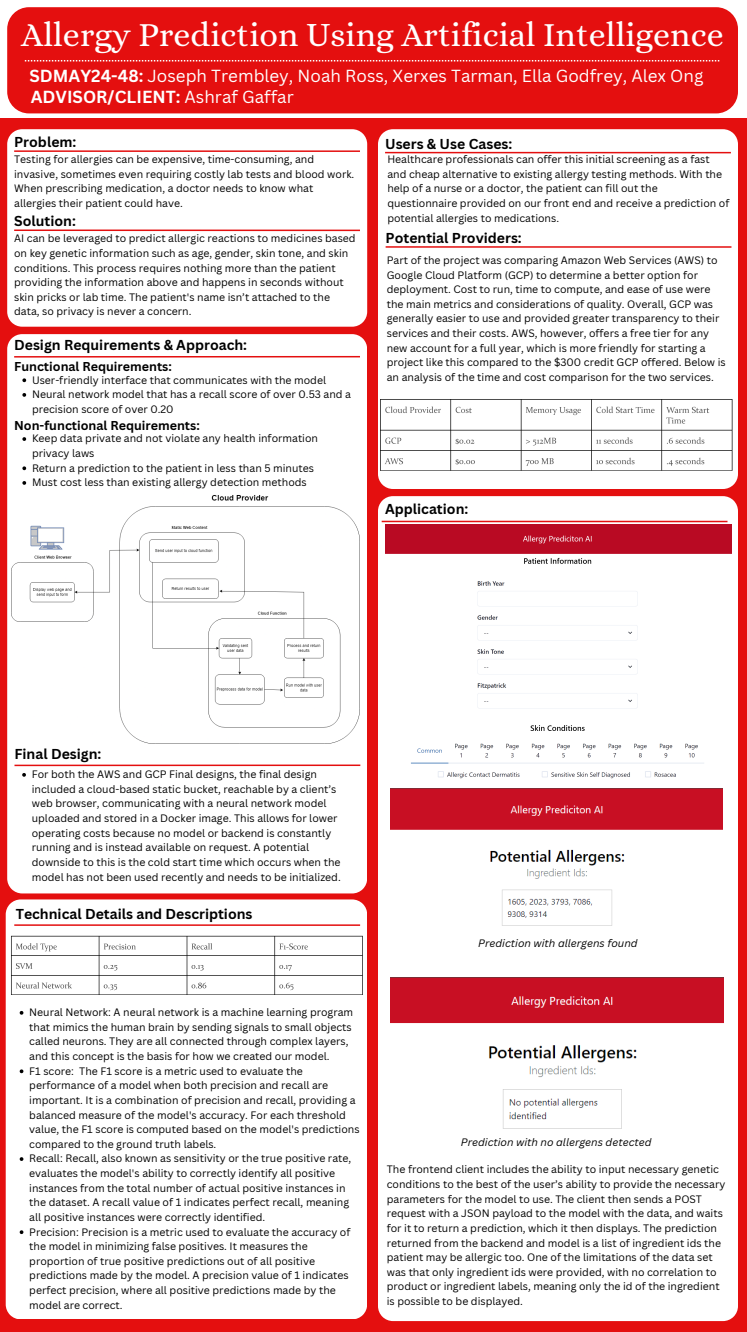
<style>
.page{position:relative;width:747px;height:1332px;background:#fff}
.page>*{position:absolute;margin:0;border:0;box-sizing:border-box;transform-origin:0 0}
.t1{font:34px "Alice";color:#fff}
.t2{font:17px "Canva Sans";color:#fff}
.t3{font:700 17px "Canva Sans";color:#fff}
.t4{font:700 14px "Canva Sans";color:#000}
.t5{font:700 12.5px "Canva Sans";color:#000}
.t6{font:10.5px/14.6px "Canva Sans";color:#000}
.t7{font:italic 10.5px "Canva Sans";color:#000}
.s1{font-weight:700}
.s2{font-weight:400}
</style>
<div class="page">
<div style="left:7px;top:7px;width:731px;height:106px;background:#e40f0f;border-radius:22px"></div>
<svg style="left:25px;top:60px;width:694px;height:2px"></svg>
<div style="left:0;top:118px;width:747px;height:1214px;background:#e40f0f"></div>
<div style="left:7px;top:129px;width:360px;height:198px;background:#fff"></div>
<div style="left:378px;top:129px;width:360px;height:360px;background:#fff"></div>
<div style="left:7px;top:334px;width:360px;height:559px;background:#fff"></div>
<div style="left:6px;top:899px;width:361px;height:420px;background:#fff"></div>
<div style="left:378px;top:496px;width:360px;height:825px;background:#fff"></div>
<hr style="left:14px;top:150px;width:346px;height:2px;background:#e40f0f">
<hr style="left:14px;top:230px;width:346px;height:1px;background:#e40f0f">
<hr style="left:14px;top:356px;width:346px;height:2px;background:#e40f0f">
<hr style="left:385px;top:152px;width:346px;height:1px;background:#e40f0f">
<hr style="left:386px;top:246px;width:345px;height:2px;background:#e40f0f">
<div style="left:11px;top:493px;width:349px;height:250px;background:#fff"></div>
<hr style="left:14px;top:924px;width:346px;height:2px;background:#e40f0f">
<hr style="left:15px;top:765px;width:345px;height:1px;background:#e40f0f">
<img style="left:385px;top:525px;width:347px;height:259px">
<hr style="left:382px;top:521px;width:346px;height:1px;background:#e40f0f">
<img style="left:391px;top:789px;width:331px;height:147px">
<img style="left:390px;top:977px;width:334px;height:157px">
<img style="left:380px;top:398px;width:353px;height:73px">
<img style="left:10px;top:936px;width:354px;height:58px">
<svg style="left:22px;top:378px;width:4px;height:4px"></svg>
<svg style="left:22px;top:393px;width:4px;height:4px"></svg>
<svg style="left:22px;top:437px;width:4px;height:4px"></svg>
<svg style="left:22px;top:466px;width:4px;height:4px"></svg>
<svg style="left:22px;top:481px;width:4px;height:4px"></svg>
<svg style="left:20px;top:1011px;width:3px;height:4px"></svg>
<svg style="left:20px;top:1069px;width:3px;height:4px"></svg>
<svg style="left:20px;top:1157px;width:3px;height:4px"></svg>
<svg style="left:20px;top:1230px;width:3px;height:4px"></svg>
<svg style="left:22px;top:773px;width:4px;height:4px"></svg>
<h1 class="t1" style="left:21px;top:15px;width:704px">Allergy Prediction Using Artificial Intelligence</h1>
<h2 class="t2" style="left:29px;top:64px;width:676px"><span class="s1">SDMAY24-48:</span> Joseph Trembley, Noah Ross, Xerxes Tarman, Ella Godfrey, Alex Ong</h2>
<h2 class="t3" style="left:31px;top:84px;width:265px">ADVISOR/CLIENT: <span class="s2">Ashraf Gaffar</span></h2>
<p class="t4" style="left:14px;top:132px;width:64px">Problem:</p>
<h4 class="t6" style="left:14px;top:152px;width:342px">Testing for allergies can be expensive, time-consuming, and invasive, sometimes even requiring costly lab tests and blood work.<br>When prescribing medication, a doctor needs to know what allergies their patient could have.</h4>
<p class="t4" style="left:14px;top:211px;width:63px">Solution:</p>
<p class="t6" style="left:14px;top:231px;width:343px">AI can be leveraged to predict allergic reactions to medicines based on key genetic information such as age, gender, skin tone, and skin conditions. This process requires nothing more than the patient providing the information above and happens in seconds without skin pricks or lab time. The patient's name isn’t attached to the data, so privacy is never a concern.</p>
<p class="t4" style="left:14px;top:335px;width:235px">Design Requirements &amp; Approach:</p>
<p class="t5" style="left:14px;top:358px;width:159px">Functional Requirements:</p>
<h3 class="t6" style="left:32px;top:372px;width:296px">User-friendly interface that communicates with the model</h3>
<p class="t6" style="left:32px;top:387px;width:321px">Neural network model that has a recall score of over 0.53 and a precision score of over 0.20</p>
<h3 class="t5" style="left:14px;top:417px;width:187px">Non-functional Requirements:</h3>
<p class="t6" style="left:32px;top:431px;width:288px">Keep data private and not violate any health information privacy laws</p>
<p class="t6" style="left:32px;top:460px;width:284px">Return a prediction to the patient in less than 5 minutes</p>
<p class="t6" style="left:32px;top:475px;width:276px">Must cost less than existing allergy detection methods</p>
<p class="t4" style="left:385px;top:134px;width:129px">Users &amp; Use Cases:</p>
<p class="t6" style="left:387px;top:152px;width:344px">Healthcare professionals can offer this initial screening as a fast and cheap alternative to existing allergy testing methods. With the help of a nurse or a doctor, the patient can fill out the questionnaire provided on our front end and receive a prediction of potential allergies to medications.</p>
<h3 class="t6" style="left:387px;top:253px;width:341px">Part of the project was comparing Amazon Web Services (AWS) to Google Cloud Platform (GCP) to determine a better option for deployment. Cost to run, time to compute, and ease of use were the main metrics and considerations of quality. Overall, GCP was generally easier to use and provided greater transparency to their services and their costs. AWS, however, offers a free tier for any new account for a full year, which is more friendly for starting a project like this compared to the $300 credit GCP offered. Below is an analysis of the time and cost comparison for the two services.</h3>
<p class="t4" style="left:386px;top:228px;width:138px">Potential Providers:</p>
<p class="t4" style="left:385px;top:499px;width:85px">Application:</p>
<p class="t4" style="left:15px;top:744px;width:88px">Final Design:</p>
<p class="t6" style="left:32px;top:767px;width:311px">For both the AWS and GCP Final designs, the final design included a cloud-based static bucket, reachable by a client’s web browser, communicating with a neural network model uploaded and stored in a Docker image. This allows for lower operating costs because no model or backend is constantly running and is instead available on request. A potential downside to this is the cold start time which occurs when the model has not been used recently and needs to be initialized.</p>
<h3 class="t4" style="left:16px;top:904px;width:238px">Technical Details and Descriptions</h3>
<p class="t6" style="left:29px;top:1005px;width:325px">Neural Network: A neural network is a machine learning program that mimics the human brain by sending signals to small objects called neurons. They are all connected through complex layers, and this concept is the basis for how we created our model.</p>
<p class="t6" style="left:29px;top:1063px;width:332px">F1 score: The F1 score is a metric used to evaluate the performance of a model when both precision and recall are important. It is a combination of precision and recall, providing a balanced measure of the model's accuracy. For each threshold value, the F1 score is computed based on the model's predictions compared to the ground truth labels.</p>
<h3 class="t6" style="left:29px;top:1151px;width:324px">Recall: Recall, also known as sensitivity or the true positive rate, evaluates the model's ability to correctly identify all positive instances from the total number of actual positive instances in the dataset. A recall value of 1 indicates perfect recall, meaning all positive instances were correctly identified.</h3>
<p class="t6" style="left:29px;top:1224px;width:323px">Precision: Precision is a metric used to evaluate the accuracy of the model in minimizing false positives. It measures the proportion of true positive predictions out of all positive predictions made by the model. A precision value of 1 indicates perfect precision, where all positive predictions made by the model are correct.</p>
<p class="t7" style="left:478px;top:935px;width:161px">Prediction with allergens found</p>
<p class="t7" style="left:461px;top:1134px;width:192px">Prediction with no allergens detected</p>
<p class="t6" style="left:387px;top:1162px;width:340px">The frontend client includes the ability to input necessary genetic conditions to the best of the user’s ability to provide the necessary parameters for the model to use. The client then sends a POST request with a JSON payload to the model with the data, and waits for it to return a prediction, which it then displays. The prediction returned from the backend and model is a list of ingredient ids the patient may be allergic too. One of the limitations of the data set was that only ingredient ids were provided, with no correlation to product or ingredient labels, meaning only the id of the ingredient is possible to be displayed.</p>
</div>
